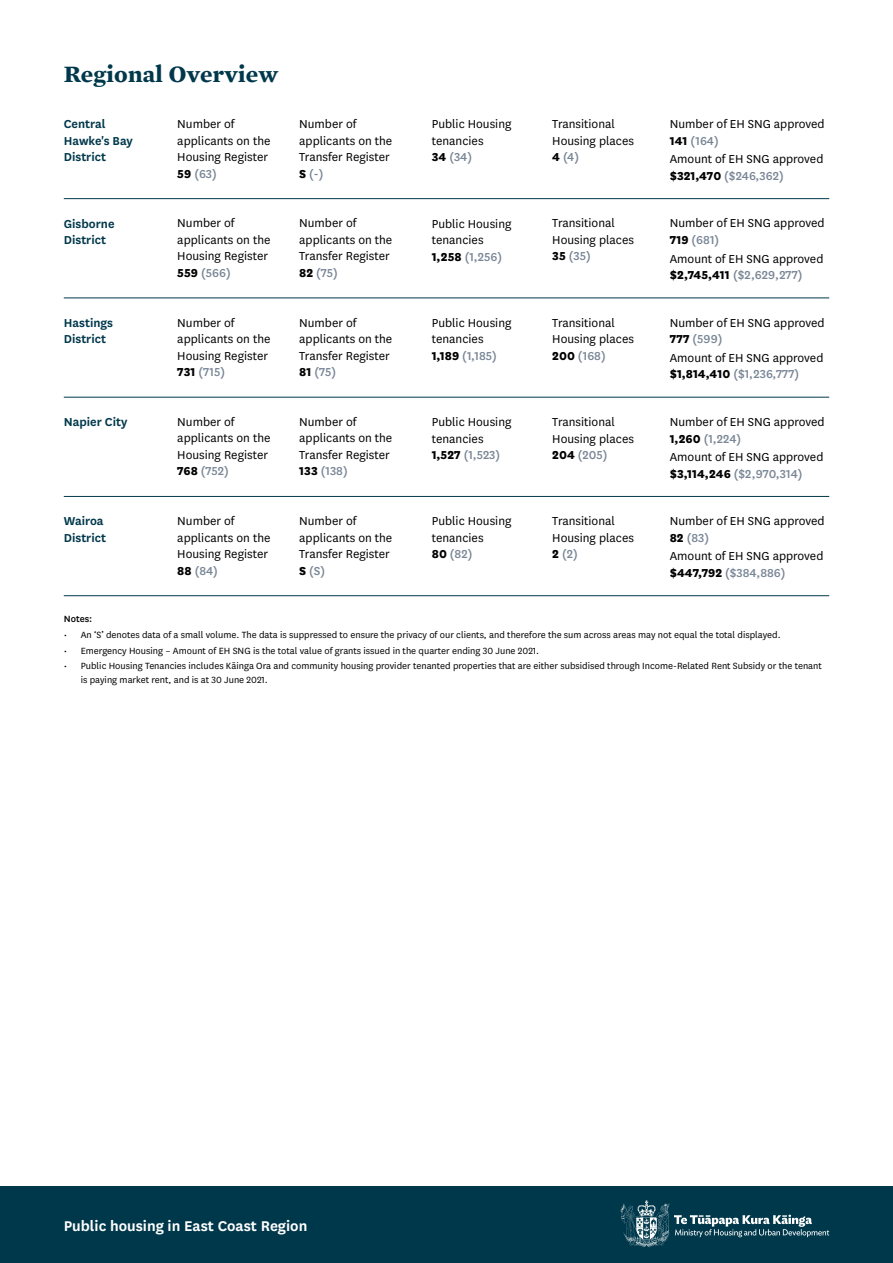
<style>
.page{position:relative;width:893px;height:1263px;background:#fff}
.page>*{position:absolute;margin:0;border:0;box-sizing:border-box;transform-origin:0 0}
.t1{font:700 24px "Mercury Text G1";letter-spacing:.01em;color:#00384b}
.t2{font:600 16.5px "National";color:#fff}
.t3{font:13.5px/16.5px "National";color:#000}
.t4{font:600 13.5px/16.5px "National";color:#00384b}
.t5{font:10.5px/13.5px "National";color:#000}
.t6{font:500 10.5px "National";color:#000}
.s1{font-weight:800}
.s2{font-weight:500;color:#798696}
</style>
<div class="page">
<div style="left:0;top:1186px;width:893px;height:77px;background:#00384b"></div>
<hr style="left:64px;top:198px;width:765px;height:1px;background:#00384b">
<hr style="left:64px;top:397px;width:765px;height:1px;background:#00384b">
<hr style="left:64px;top:595px;width:765px;height:1px;background:#00384b">
<hr style="left:64px;top:297px;width:765px;height:1px;background:#00384b">
<hr style="left:64px;top:496px;width:765px;height:1px;background:#00384b">
<svg style="left:621px;top:1200px;width:208px;height:47px"></svg>
<h1 class="t1" style="left:64px;top:59px;width:216px">Regional Overview</h1>
<p class="t4" style="left:64px;top:115px;width:71px">Central<br>Hawke's Bay<br>District</p>
<p class="t4" style="left:64px;top:214px;width:52px">Gisborne<br>District</p>
<p class="t4" style="left:64px;top:313px;width:51px">Hastings<br>District</p>
<p class="t4" style="left:64px;top:413px;width:65px">Napier City</p>
<p class="t4" style="left:64px;top:512px;width:44px">Wairoa<br>District</p>
<p class="t3" style="left:177px;top:115px;width:95px">Number of applicants on the<br>Housing Register<br><span class="s1">59</span> <span class="s2">(63)</span></p>
<p class="t3" style="left:177px;top:214px;width:95px">Number of applicants on the<br>Housing Register<br><span class="s1">559</span> <span class="s2">(566)</span></p>
<p class="t3" style="left:177px;top:314px;width:95px">Number of applicants on the<br>Housing Register<br><span class="s1">731</span> <span class="s2">(715)</span></p>
<p class="t3" style="left:177px;top:413px;width:95px">Number of applicants on the<br>Housing Register<br><span class="s1">768</span> <span class="s2">(752)</span></p>
<p class="t3" style="left:177px;top:512px;width:95px">Number of applicants on the<br>Housing Register<br><span class="s1">88</span> <span class="s2">(84)</span></p>
<p class="t3" style="left:299px;top:115px;width:95px">Number of applicants on the<br>Transfer Register<br><span class="s1">S</span> <span class="s2">(-)</span></p>
<p class="t3" style="left:299px;top:214px;width:95px">Number of applicants on the<br>Transfer Register<br><span class="s1">82</span> <span class="s2">(75)</span></p>
<p class="t3" style="left:299px;top:314px;width:95px">Number of applicants on the<br>Transfer Register<br><span class="s1">81</span> <span class="s2">(75)</span></p>
<p class="t3" style="left:299px;top:413px;width:95px">Number of applicants on the<br>Transfer Register<br><span class="s1">133</span> <span class="s2">(138)</span></p>
<p class="t3" style="left:299px;top:512px;width:95px">Number of applicants on the<br>Transfer Register<br><span class="s1">S</span> <span class="s2">(S)</span></p>
<p class="t3" style="left:432px;top:115px;width:81px">Public Housing tenancies<br><span class="s1">34</span> <span class="s2">(34)</span></p>
<p class="t3" style="left:432px;top:215px;width:81px">Public Housing tenancies<br><span class="s1">1,258</span> <span class="s2">(1,256)</span></p>
<p class="t3" style="left:432px;top:314px;width:81px">Public Housing tenancies<br><span class="s1">1,189</span> <span class="s2">(1,185)</span></p>
<p class="t3" style="left:432px;top:413px;width:81px">Public Housing tenancies<br><span class="s1">1,527</span> <span class="s2">(1,523)</span></p>
<p class="t3" style="left:432px;top:512px;width:81px">Public Housing tenancies<br><span class="s1">80</span> <span class="s2">(82)</span></p>
<p class="t3" style="left:552px;top:115px;width:83px">Transitional<br>Housing places<br><span class="s1">4</span> <span class="s2">(4)</span></p>
<p class="t3" style="left:552px;top:215px;width:83px">Transitional<br>Housing places<br><span class="s1">35</span> <span class="s2">(35)</span></p>
<p class="t3" style="left:552px;top:314px;width:83px">Transitional<br>Housing places<br><span class="s1">200</span> <span class="s2">(168)</span></p>
<p class="t3" style="left:552px;top:413px;width:83px">Transitional<br>Housing places<br><span class="s1">204</span> <span class="s2">(205)</span></p>
<p class="t3" style="left:552px;top:512px;width:83px">Transitional<br>Housing places<br><span class="s1">2</span> <span class="s2">(2)</span></p>
<p class="t3" style="left:670px;top:115px;width:156px">Number of EH SNG approved<br><span class="s1">141</span> <span class="s2">(164)</span></p>
<p class="t3" style="left:670px;top:150px;width:155px">Amount of EH SNG approved <span class="s1">$321,470</span> <span class="s2">($246,362)</span></p>
<p class="t3" style="left:670px;top:215px;width:156px">Number of EH SNG approved<br><span class="s1">719</span> <span class="s2">(681)</span></p>
<p class="t3" style="left:670px;top:250px;width:155px">Amount of EH SNG approved <span class="s1">$2,745,411</span> <span class="s2">($2,629,277)</span></p>
<p class="t3" style="left:670px;top:314px;width:156px">Number of EH SNG approved<br><span class="s1">777</span> <span class="s2">(599)</span></p>
<p class="t3" style="left:670px;top:349px;width:155px">Amount of EH SNG approved <span class="s1">$1,814,410</span> <span class="s2">($1,236,777)</span></p>
<p class="t3" style="left:670px;top:413px;width:156px">Number of EH SNG approved<br><span class="s1">1,260</span> <span class="s2">(1,224)</span></p>
<p class="t3" style="left:670px;top:448px;width:155px">Amount of EH SNG approved <span class="s1">$3,114,246</span> <span class="s2">($2,970,314)</span></p>
<p class="t3" style="left:670px;top:512px;width:156px">Number of EH SNG approved<br><span class="s1">82</span> <span class="s2">(83)</span></p>
<p class="t3" style="left:670px;top:547px;width:155px">Amount of EH SNG approved <span class="s1">$447,792</span> <span class="s2">($384,886)</span></p>
<p class="t6" style="left:64px;top:612px;width:30px">Notes:</p>
<p class="t5" style="left:64px;top:627px;width:718px">• An ‘S’ denotes data of a small volume. The data is suppressed to ensure the privacy of our clients, and therefore the sum across areas may not equal the total displayed.</p>
<p class="t5" style="left:64px;top:643px;width:477px">• Emergency Housing – Amount of EH SNG is the total value of grants issued in the quarter ending 30 June 2021.</p>
<p class="t5" style="left:81px;top:659px;width:743px;text-indent:-17px">• Public Housing Tenancies includes Kāinga Ora and community housing provider tenanted properties that are either subsidised through Income-Related Rent Subsidy or the tenant is paying market rent, and is at 30 June 2021.</p>
<p class="t2" style="left:64px;top:1214px;width:245px">Public housing in East Coast Region</p>
</div>
